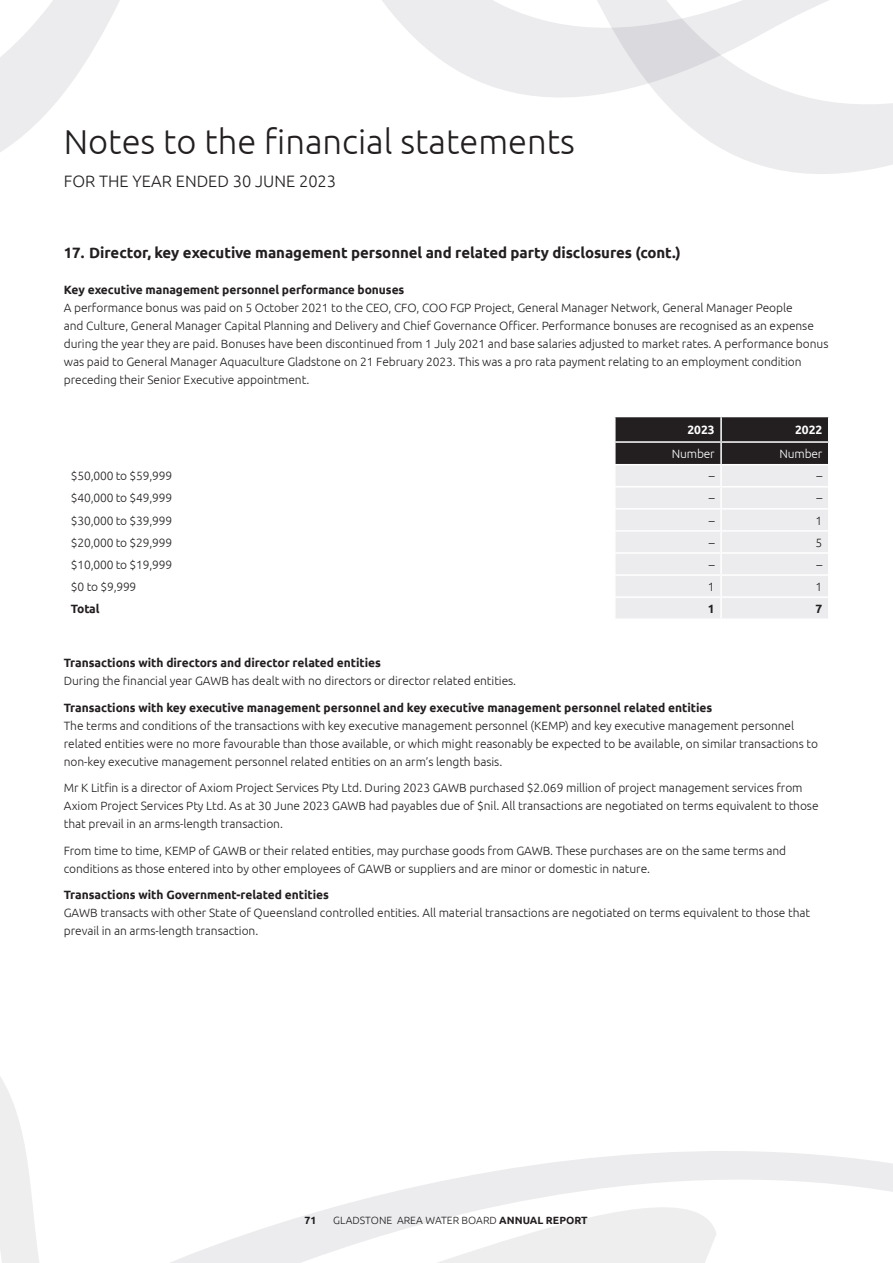
<style>
.page{position:relative;width:893px;height:1263px;background:#fff}
.page>*{position:absolute;margin:0;border:0;box-sizing:border-box;transform-origin:0 0}
.t1{font:300 34.5px "Ubuntu";color:#231f20}
.t2{font:300 16.5px "Ubuntu";color:#231f20}
.t3{font:700 15px "Ubuntu";letter-spacing:-.005em;color:#231f20}
.t4{font:300 12px/18px "Ubuntu";letter-spacing:-.005em;color:#231f20}
.t5{font:700 12px "Ubuntu";letter-spacing:-.005em;color:#231f20}
.t6{font:300 12px "Ubuntu";letter-spacing:-.015em;color:#fff}
.t7{font:700 12px "Ubuntu";color:#fff}
.t8{font:300 10.5px "Ubuntu";color:#231f20}
.t9{font:700 10.5px "Ubuntu";color:#231f20}
.s1{font-weight:700}
</style>
<div class="page">
<svg style="left:0;top:1077px;width:39px;height:186px;fill:#eeeeef"></svg>
<svg style="left:170px;top:1151px;width:723px;height:112px"></svg>
<svg style="left:753px;top:0;width:140px;height:174px"></svg>
<svg style="left:0;top:0;width:753px;height:163px"></svg>
<svg style="left:615px;top:416px;width:214px;height:202px;background:#c1c0c1"></svg>
<h1 class="t1" style="left:64px;top:121px;width:513px">Notes to the financial statements</h1>
<h2 class="t2" style="left:64px;top:171px;width:274px">FOR THE YEAR ENDED 30 JUNE 2023</h2>
<p class="t3" style="left:64px;top:244px;width:619px">17. Director, key executive management personnel and related party disclosures (cont.)</p>
<p class="t5" style="left:64px;top:283px;width:342px">Key executive management personnel performance bonuses</p>
<p class="t4" style="left:64px;top:299px;width:766px">A performance bonus was paid on 5 October 2021 to the CEO, CFO, COO FGP Project, General Manager Network, General Manager People<br>and Culture, General Manager Capital Planning and Delivery and Chief Governance Officer. Performance bonuses are recognised as an expense during the year they are paid. Bonuses have been discontinued from 1 July 2021 and base salaries adjusted to market rates. A performance bonus was paid to General Manager Aquaculture Gladstone on 21 February 2023. This was a pro rata payment relating to an employment condition preceding their Senior Executive appointment.</p>
<p class="t7" style="left:687px;top:422px;width:29px">2023</p>
<p class="t7" style="left:795px;top:422px;width:29px">2022</p>
<p class="t6" style="left:672px;top:446px;width:44px">Number</p>
<p class="t6" style="left:779px;top:446px;width:44px">Number</p>
<p class="t4" style="left:71px;top:467px;width:103px">$50,000 to $59,999</p>
<p class="t4" style="left:709px;top:467px;width:7px">–</p>
<p class="t4" style="left:816px;top:467px;width:7px">–</p>
<p class="t4" style="left:71px;top:489px;width:103px">$40,000 to $49,999</p>
<p class="t4" style="left:709px;top:489px;width:7px">–</p>
<p class="t4" style="left:816px;top:489px;width:7px">–</p>
<p class="t4" style="left:71px;top:511px;width:103px">$30,000 to $39,999</p>
<p class="t4" style="left:709px;top:511px;width:7px">–</p>
<p class="t4" style="left:816px;top:511px;width:8px">1</p>
<p class="t4" style="left:71px;top:533px;width:103px">$20,000 to $29,999</p>
<p class="t4" style="left:709px;top:533px;width:7px">–</p>
<p class="t4" style="left:816px;top:533px;width:8px">5</p>
<p class="t4" style="left:71px;top:555px;width:103px">$10,000 to $19,999</p>
<p class="t4" style="left:709px;top:555px;width:7px">–</p>
<p class="t4" style="left:816px;top:555px;width:7px">–</p>
<p class="t4" style="left:71px;top:577px;width:67px">$0 to $9,999</p>
<p class="t4" style="left:708px;top:577px;width:8px">1</p>
<p class="t4" style="left:816px;top:577px;width:8px">1</p>
<p class="t5" style="left:71px;top:601px;width:30px">Total</p>
<p class="t5" style="left:708px;top:601px;width:8px">1</p>
<p class="t5" style="left:815px;top:601px;width:8px">7</p>
<p class="t5" style="left:64px;top:656px;width:319px">Transactions with directors and director related entities</p>
<p class="t4" style="left:64px;top:672px;width:454px">During the financial year GAWB has dealt with no directors or director related entities.</p>
<p class="t5" style="left:64px;top:700px;width:650px">Transactions with key executive management personnel and key executive management personnel related entities</p>
<p class="t4" style="left:64px;top:716px;width:756px">The terms and conditions of the transactions with key executive management personnel (KEMP) and key executive management personnel related entities were no more favourable than those available, or which might reasonably be expected to be available, on similar transactions to non-key executive management personnel related entities on an arm’s length basis.</p>
<p class="t4" style="left:64px;top:779px;width:756px">Mr K Litfin is a director of Axiom Project Services Pty Ltd. During 2023 GAWB purchased $2.069 million of project management services from<br>Axiom Project Services Pty Ltd. As at 30 June 2023 GAWB had payables due of $nil. All transactions are negotiated on terms equivalent to those that prevail in an arms-length transaction.</p>
<p class="t4" style="left:64px;top:841px;width:724px">From time to time, KEMP of GAWB or their related entities, may purchase goods from GAWB. These purchases are on the same terms and conditions as those entered into by other employees of GAWB or suppliers and are minor or domestic in nature.</p>
<p class="t5" style="left:64px;top:888px;width:267px">Transactions with Government-related entities</p>
<p class="t4" style="left:64px;top:904px;width:748px">GAWB transacts with other State of Queensland controlled entities. All material transactions are negotiated on terms equivalent to those that prevail in an arms-length transaction.</p>
<p class="t9" style="left:305px;top:1214px;width:13px">71</p>
<p class="t8" style="left:333px;top:1214px;width:256px">GLADSTONE AREA WATER BOARD <span class="s1">ANNUAL REPORT</span></p>
</div>
